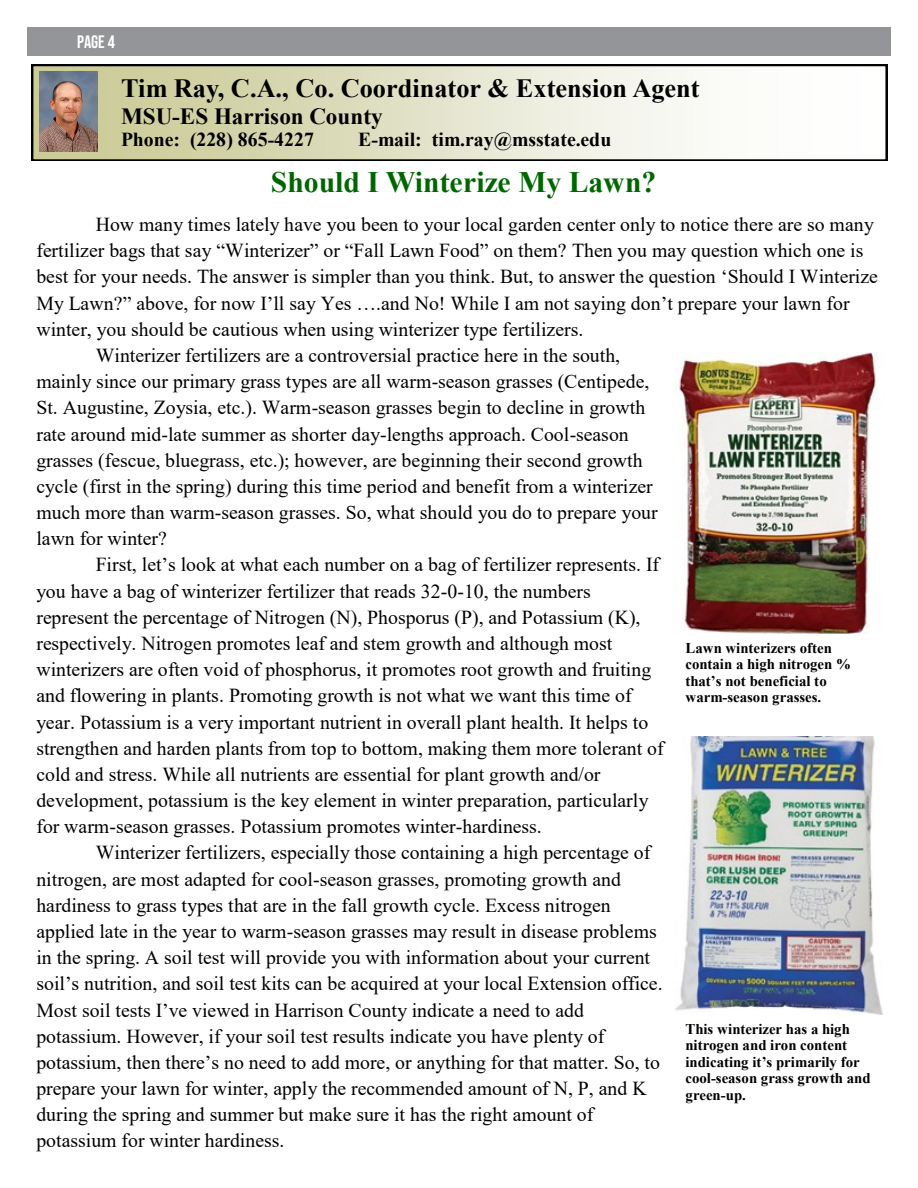
<style>
.page{position:relative;width:918px;height:1188px;background:#fff}
.page>*{position:absolute;margin:0;border:0;box-sizing:border-box;transform-origin:0 0}
.t1{font:700 29.7px "Times New Roman";color:#060}
.t2{font:700 26.25px "Times New Roman";color:#000}
.t3{font:700 23.1px "Times New Roman";color:#000}
.t4{font:19.8px "Times New Roman";color:#000}
.t5{font:700 19.8px "Times New Roman";color:#000}
.t6{font:18px "Bebas Neue";color:#fff}
.t7{font:700 14.85px/16.5px "Times New Roman";color:#000}
</style>
<div class="page">
<div style="left:27px;top:27px;width:864px;height:28px;background:#939598"></div>
<svg style="left:32px;top:65px;width:855px;height:96px"></svg>
<img style="left:40px;top:71px;width:57px;height:81px">
<img style="left:679px;top:352px;width:199px;height:282px">
<img style="left:675px;top:736px;width:208px;height:279px">
<p class="t6" style="left:77px;top:31px;width:39px">Page 4</p>
<h2 class="t2" style="left:121px;top:74px;width:580px">Tim Ray, C.A., Co. Coordinator &amp; Extension Agent</h2>
<p class="t3" style="left:121px;top:103px;width:263px">MSU-ES Harrison County</p>
<p class="t5" style="left:121px;top:129px;width:194px">Phone: (228) 865-4227</p>
<p class="t5" style="left:358px;top:129px;width:255px">E-mail: tim.ray@msstate.edu</p>
<h1 class="t1" style="left:271px;top:166px;width:387px">Should I Winterize My Lawn?</h1>
<p class="t4" style="left:96px;top:213px;width:780px">How many times lately have you been to your local garden center only to notice there are so many</p>
<p class="t4" style="left:36px;top:240px;width:829px">fertilizer bags that say “Winterizer” or “Fall Lawn Food” on them? Then you may question which one is</p>
<p class="t4" style="left:36px;top:266px;width:843px">best for your needs. The answer is simpler than you think. But, to answer the question ‘Should I Winterize</p>
<p class="t4" style="left:36px;top:292px;width:815px">My Lawn?” above, for now I’ll say Yes ….and No! While I am not saying don’t prepare your lawn for</p>
<p class="t4" style="left:36px;top:318px;width:548px">winter, you should be cautious when using winterizer type fertilizers.</p>
<p class="t4" style="left:96px;top:344px;width:526px">Winterizer fertilizers are a controversial practice here in the south,</p>
<p class="t4" style="left:36px;top:370px;width:614px">mainly since our primary grass types are all warm-season grasses (Centipede,</p>
<p class="t4" style="left:36px;top:397px;width:610px">St. Augustine, Zoysia, etc.). Warm-season grasses begin to decline in growth</p>
<p class="t4" style="left:36px;top:423px;width:594px">rate around mid-late summer as shorter day-lengths approach. Cool-season</p>
<p class="t4" style="left:36px;top:449px;width:608px">grasses (fescue, bluegrass, etc.); however, are beginning their second growth</p>
<p class="t4" style="left:36px;top:475px;width:618px">cycle (first in the spring) during this time period and benefit from a winterizer</p>
<p class="t4" style="left:36px;top:501px;width:623px">much more than warm-season grasses. So, what should you do to prepare your</p>
<p class="t4" style="left:36px;top:528px;width:132px">lawn for winter?</p>
<p class="t4" style="left:96px;top:554px;width:565px">First, let’s look at what each number on a bag of fertilizer represents. If</p>
<p class="t4" style="left:36px;top:580px;width:556px">you have a bag of winterizer fertilizer that reads 32-0-10, the numbers</p>
<p class="t4" style="left:36px;top:606px;width:606px">represent the percentage of Nitrogen (N), Phosporus (P), and Potassium (K),</p>
<p class="t4" style="left:36px;top:632px;width:578px">respectively. Nitrogen promotes leaf and stem growth and although most</p>
<p class="t4" style="left:36px;top:659px;width:616px">winterizers are often void of phosphorus, it promotes root growth and fruiting</p>
<p class="t4" style="left:36px;top:685px;width:597px">and flowering in plants. Promoting growth is not what we want this time of</p>
<p class="t4" style="left:36px;top:711px;width:613px">year. Potassium is a very important nutrient in overall plant health. It helps to</p>
<p class="t4" style="left:36px;top:737px;width:629px">strengthen and harden plants from top to bottom, making them more tolerant of</p>
<p class="t4" style="left:36px;top:763px;width:566px">cold and stress. While all nutrients are essential for plant growth and/or</p>
<p class="t4" style="left:36px;top:789px;width:614px">development, potassium is the key element in winter preparation, particularly</p>
<p class="t4" style="left:36px;top:816px;width:507px">for warm-season grasses. Potassium promotes winter-hardiness.</p>
<p class="t4" style="left:96px;top:842px;width:556px">Winterizer fertilizers, especially those containing a high percentage of</p>
<p class="t4" style="left:36px;top:868px;width:586px">nitrogen, are most adapted for cool-season grasses, promoting growth and</p>
<p class="t4" style="left:36px;top:894px;width:576px">hardiness to grass types that are in the fall growth cycle. Excess nitrogen</p>
<p class="t4" style="left:36px;top:920px;width:622px">applied late in the year to warm-season grasses may result in disease problems</p>
<p class="t4" style="left:36px;top:947px;width:615px">in the spring. A soil test will provide you with information about your current</p>
<p class="t4" style="left:36px;top:973px;width:628px">soil’s nutrition, and soil test kits can be acquired at your local Extension office.</p>
<p class="t4" style="left:36px;top:999px;width:549px">Most soil tests I’ve viewed in Harrison County indicate a need to add</p>
<p class="t4" style="left:36px;top:1025px;width:569px">potassium. However, if your soil test results indicate you have plenty of</p>
<p class="t4" style="left:36px;top:1051px;width:625px">potassium, then there’s no need to add more, or anything for that matter. So, to</p>
<p class="t4" style="left:36px;top:1078px;width:612px">prepare your lawn for winter, apply the recommended amount of N, P, and K</p>
<p class="t4" style="left:36px;top:1104px;width:558px">during the spring and summer but make sure it has the right amount of</p>
<p class="t4" style="left:36px;top:1130px;width:250px">potassium for winter hardiness.</p>
<p class="t7" style="left:686px;top:639px;width:167px">Lawn winterizers often contain a high nitrogen % that’s not beneficial to warm-season grasses.</p>
<p class="t7" style="left:686px;top:1020px;width:187px">This winterizer has a high nitrogen and iron content indicating it’s primarily for cool-season grass growth and green-up.</p>
</div>
